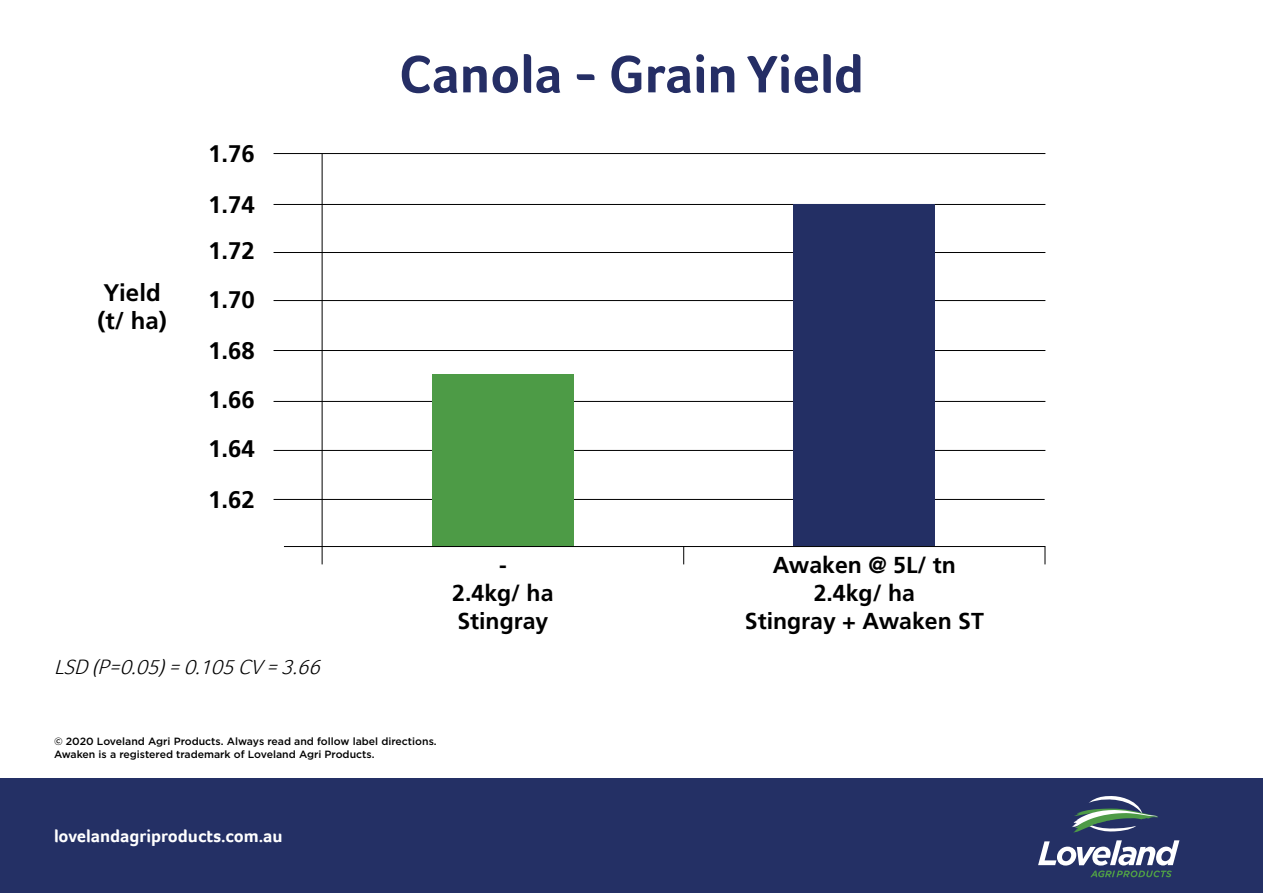
<style>
.page{position:relative;width:1263px;height:893px;background:#fff}
.page>*{position:absolute;margin:0;border:0;box-sizing:border-box;transform-origin:0 0}
.t1{font:700 54px "Foco";color:#252e65}
.t2{font:700 24px/28.8px "Frutiger LT Std";color:#000}
.t3{font:700 23.1px/27.6px "Frutiger LT Std";color:#000;text-align:center}
.t4{font:italic 300 21px "Foco";color:#000}
.t5{font:700 18px "Foco";color:#fff}
.t6{font:500 10.5px/12.6px "Gotham";color:#000}
</style>
<div class="page">
<div style="left:0;top:778px;width:1263px;height:115px;background:#243065"></div>
<svg style="left:1072px;top:796px;width:86px;height:36px"></svg>
<svg style="left:1038px;top:840px;width:141px;height:37px"></svg>
<hr style="left:322px;top:154px;width:1px;height:410px;background:#000">
<hr style="left:274px;top:153px;width:771px;height:1px;background:#000">
<hr style="left:274px;top:204px;width:771px;height:1px;background:#000">
<hr style="left:274px;top:252px;width:771px;height:1px;background:#000">
<hr style="left:274px;top:300px;width:771px;height:1px;background:#000">
<hr style="left:274px;top:499px;width:771px;height:1px;background:#000">
<hr style="left:274px;top:350px;width:771px;height:1px;background:#000">
<hr style="left:274px;top:401px;width:771px;height:1px;background:#000">
<hr style="left:274px;top:450px;width:771px;height:1px;background:#000">
<div style="left:432px;top:374px;width:142px;height:172px;background:#4d9b46"></div>
<div style="left:793px;top:204px;width:142px;height:342px;background:#232f64"></div>
<svg style="left:1044px;top:547px;width:1px;height:17px"></svg>
<svg style="left:683px;top:547px;width:1px;height:17px"></svg>
<hr style="left:284px;top:546px;width:761px;height:1px;background:#000">
<h2 class="t2" style="left:208px;top:139px;width:48px">1.76</h2>
<h2 class="t2" style="left:208px;top:190px;width:48px">1.74</h2>
<h2 class="t2" style="left:97px;top:278px;width:71px">Yield (t/ ha)</h2>
<h2 class="t2" style="left:208px;top:236px;width:48px">1.72</h2>
<h2 class="t2" style="left:208px;top:285px;width:48px">1.70</h2>
<h2 class="t2" style="left:208px;top:336px;width:48px">1.68</h2>
<h2 class="t2" style="left:208px;top:385px;width:48px">1.66</h2>
<h2 class="t2" style="left:208px;top:434px;width:48px">1.64</h2>
<h2 class="t2" style="left:208px;top:485px;width:48px">1.62</h2>
<h3 class="t4" style="left:54px;top:653px;width:275px">LSD(P=0.05)=0.105CV=3.66</h3>
<h1 class="t1" style="left:399px;top:38px;width:466px">Canola - Grain Yield</h1>
<h3 class="t3" style="left:452px;top:551px;width:103px">-<br>2.4kg/ ha<br>Stingray</h3>
<h3 class="t3" style="left:745px;top:551px;width:240px">Awaken @ 5L/ tn<br>2.4kg/ ha<br>Stingray + Awaken ST</h3>
<p class="t6" style="left:54px;top:735px;width:384px">© 2020 Loveland Agri Products. Always read and follow label directions.<br>Awaken is a registered trademark of Loveland Agri Products.</p>
<h3 class="t5" style="left:54px;top:824px;width:230px">lovelandagriproducts.com.au</h3>
</div>
